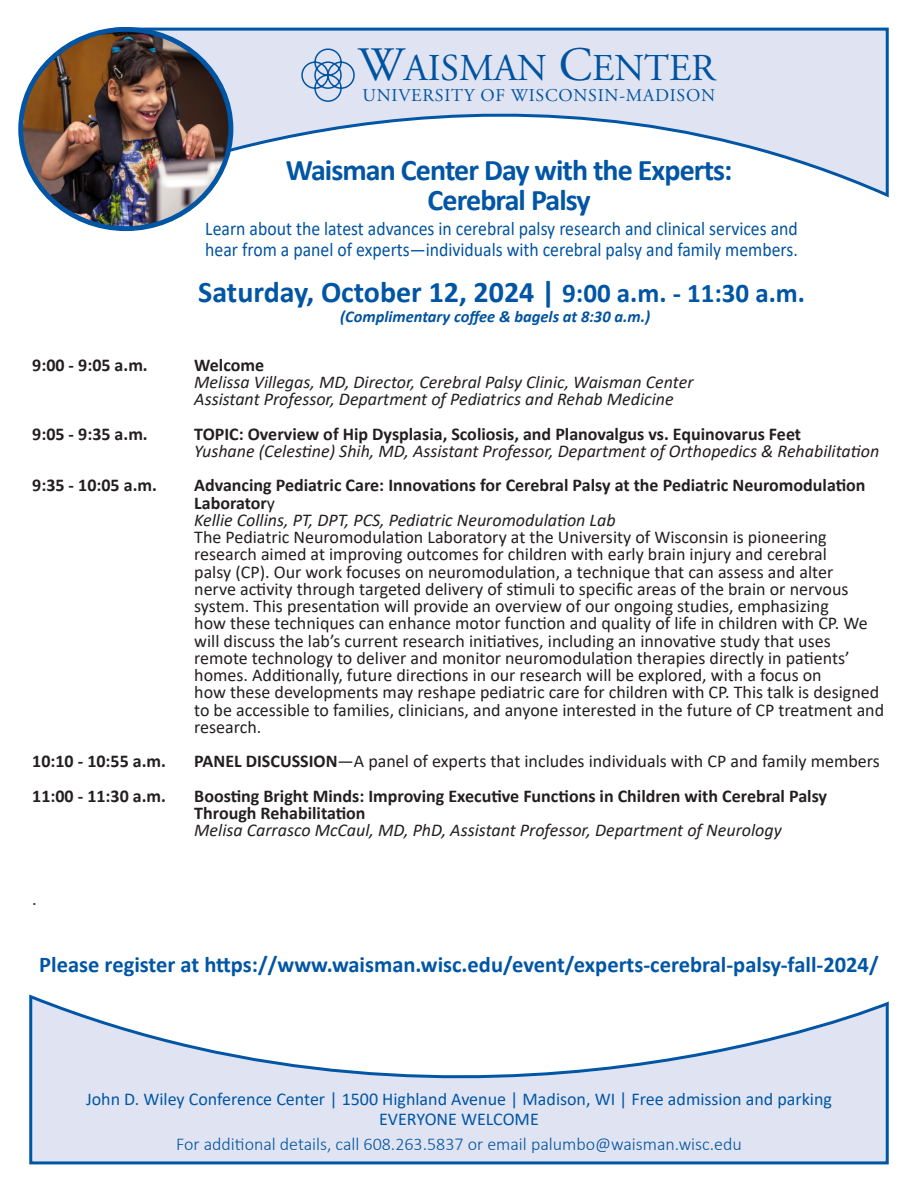
<style>
.page{position:relative;width:918px;height:1188px;background:#fff}
.page>*{position:absolute;margin:0;border:0;box-sizing:border-box;transform-origin:0 0}
.t1{font:37.95px "Adobe Garamond Pro";color:#0153a0}
.t2{font:700 30px/30px "Calibri";letter-spacing:-.03em;color:#0155a5;text-align:center}
.t3{font:700 30px "Calibri";color:#0155a5}
.t4{font:700 22.5px "Calibri";color:#0155a5}
.t5{font:19.5px "Calibri";color:#0153a0;scale:.91 1}
.t6{font:18px/17.2px "Calibri";color:#231f20}
.t7{font:700 18px/17.2px "Calibri";color:#231f20}
.t8{font:italic 18px "Calibri";color:#231f20}
.t9{font:18px/19.5px "Calibri";color:#0155a5;text-align:center}
.t10{font:300 18px "Calibri";color:#0153a0}
.t11{font:18px "Adobe Garamond Pro";letter-spacing:.04em;color:#0153a0}
.t12{font:italic 700 16.5px "Calibri";color:#0153a0}
.s1{font-size:47.85px}
.s2{font-size:27px}
.s3{font-weight:400}
.s4{font-weight:700}
</style>
<div class="page">
<svg style="left:113px;top:27px;width:776px;height:171px"></svg>
<svg style="left:301px;top:48px;width:55px;height:55px;background:#b6c8e2"></svg>
<svg style="left:29px;top:994px;width:860px;height:171px"></svg>
<img style="left:21px;top:29px;width:209px;height:200px">
<div style="left:18px;top:27px;width:215px;height:204px;border:5px solid #0155a5;border-radius:50%"></div>
<p class="t1" style="left:358px;top:45px;width:359px"><span class="s1">W</span>AISMAN <span class="s1">C</span>ENTER</p>
<p class="t11" style="left:363px;top:85px;width:354px">UNIVERSITY OF WISCONSIN-MADISON</p>
<p class="t2" style="left:286px;top:155px;width:448px">Waisman Center Day with the Experts:<br>Cerebral Palsy</p>
<p class="t5" style="left:205px;top:215px;width:653px">Learn about the latest advances in cerebral palsy research and clinical services and</p>
<p class="t5" style="left:205px;top:236px;width:653px">hear from a panel of experts—individuals with cerebral palsy and family members.</p>
<p class="t3" style="left:198px;top:270px;width:608px">Saturday, October 12, 2024 | <span class="s2">9:00 a.m. - 11:30 a.m.</span></p>
<p class="t12" style="left:340px;top:305px;width:312px">(Complimentary coffee &amp; bagels at 8:30 a.m.)</p>
<p class="t7" style="left:32px;top:356px;width:117px">9:00 - 9:05 a.m.</p>
<p class="t7" style="left:194px;top:356px;width:71px">Welcome</p>
<p class="t8" style="left:194px;top:369px;width:501px">Melissa Villegas, MD, Director, Cerebral Palsy Clinic, Waisman Center</p>
<p class="t8" style="left:194px;top:387px;width:481px">Assistant Professor, Department of Pediatrics and Rehab Medicine</p>
<p class="t7" style="left:32px;top:425px;width:117px">9:05 - 9:35 a.m.</p>
<p class="t7" style="left:194px;top:425px;width:608px">TOPIC: Overview of Hip Dysplasia, Scoliosis, and Planovalgus vs. Equinovarus Feet</p>
<p class="t8" style="left:194px;top:438px;width:687px">Yushane (Celestine) Shih, MD, Assistant Professor, Department of Orthopedics &amp; Rehabilitation</p>
<p class="t7" style="left:32px;top:477px;width:126px">9:35 - 10:05 a.m.</p>
<p class="t7" style="left:194px;top:477px;width:673px">Advancing Pediatric Care: Innovations for Cerebral Palsy at the Pediatric Neuromodulation<br>Laborator<span class="s3">y</span></p>
<p class="t8" style="left:194px;top:507px;width:423px">Kellie Collins, PT, DPT, PCS, Pediatric Neuromodulation Lab</p>
<p class="t6" style="left:194px;top:528px;width:691px">The Pediatric Neuromodulation Laboratory at the University of Wisconsin is pioneering research aimed at improving outcomes for children with early brain injury and cerebral<br>palsy (CP). Our work focuses on neuromodulation, a technique that can assess and alter<br>nerve activity through targeted delivery of stimuli to specific areas of the brain or nervous system. This presentation will provide an overview of our ongoing studies, emphasizing<br>how these techniques can enhance motor function and quality of life in children with CP. We will discuss the lab’s current research initiatives, including an innovative study that uses remote technology to deliver and monitor neuromodulation therapies directly in patients’ homes. Additionally, future directions in our research will be explored, with a focus on<br>how these developments may reshape pediatric care for children with CP. This talk is designed to be accessible to families, clinicians, and anyone interested in the future of CP treatment and research.</p>
<p class="t7" style="left:32px;top:753px;width:135px">10:10 - 10:55 a.m.</p>
<p class="t6" style="left:194px;top:752px;width:687px"><span class="s4">PANEL DISCUSSION</span>—A panel of experts that includes individuals with CP and family members</p>
<p class="t7" style="left:32px;top:787px;width:135px">11:00 - 11:30 a.m.</p>
<p class="t7" style="left:194px;top:787px;width:634px">Boosting Bright Minds: Improving Executive Functions in Children with Cerebral Palsy<br>Through Rehabilitation</p>
<p class="t8" style="left:194px;top:818px;width:589px">Melisa Carrasco McCaul, MD, PhD, Assistant Professor, Department of Neurology</p>
<p class="t6" style="left:32px;top:890px;width:6px">.</p>
<p class="t4" style="left:39px;top:948px;width:841px">Please register at https://www.waisman.wisc.edu/event/experts-cerebral-palsy-fall-2024/</p>
<p class="t9" style="left:86px;top:1089px;width:747px">John D. Wiley Conference Center | 1500 Highland Avenue | Madison, WI | Free admission and parking<br>EVERYONE WELCOME</p>
<p class="t10" style="left:176px;top:1133px;width:567px">For additional details, call 608.263.5837 or email palumbo@waisman.wisc.edu</p>
</div>
